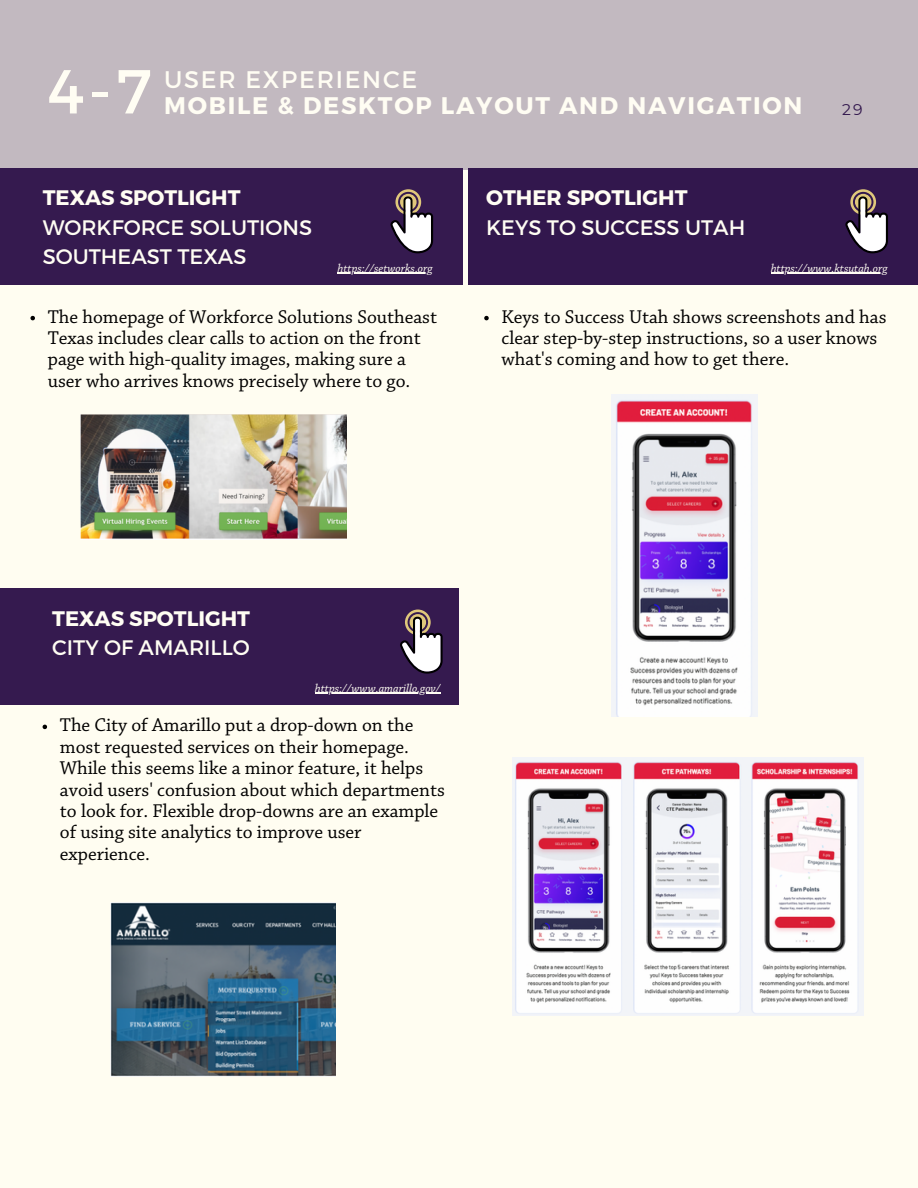
<style>
.page{position:relative;width:918px;height:1188px;background:#fffdf1}
.page>*{position:absolute;margin:0;border:0;box-sizing:border-box;transform-origin:0 0}
.t1{font:61.95px "Montserrat";color:#fffdf3}
.t2{font:700 24px "Montserrat";letter-spacing:.075em;color:#fffdf3}
.t3{font:24px "Montserrat";letter-spacing:.075em;color:#fffdf3}
.t4{font:21px/29.2px "Montserrat";color:#fffdf3}
.t5{font:700 21px "Montserrat";color:#fffdf3}
.t6{font:19.5px/21.3px "Chaparral Pro";color:#000}
.t7{font:15.6px "Montserrat";color:#32174d}
.t8{font:italic 12px "Chaparral Pro";color:#fffdf3}
</style>
<div class="page">
<div style="left:0;top:168px;width:463px;height:117px;background:#32174d"></div>
<div style="left:469px;top:168px;width:449px;height:117px;background:#32174d"></div>
<svg style="left:845px;top:189px;width:43px;height:64px"></svg>
<svg style="left:390px;top:189px;width:43px;height:64px"></svg>
<div style="left:0;top:0;width:918px;height:170px;background:#c2b9c0"></div>
<img style="left:80px;top:415px;width:267px;height:125px">
<img style="left:611px;top:394px;width:146px;height:322px">
<img style="left:512px;top:758px;width:351px;height:257px">
<img style="left:111px;top:903px;width:225px;height:174px">
<svg style="left:30px;top:316px;width:5px;height:4px"></svg>
<svg style="left:484px;top:316px;width:5px;height:4px"></svg>
<svg style="left:43px;top:725px;width:4px;height:4px"></svg>
<hr style="left:338px;top:273px;width:95px;height:1px;background:#fffdf3">
<hr style="left:771px;top:273px;width:117px;height:1px;background:#fffdf3">
<div style="left:0;top:588px;width:459px;height:117px;background:#32174d"></div>
<svg style="left:400px;top:610px;width:43px;height:64px"></svg>
<hr style="left:315px;top:693px;width:126px;height:1px;background:#fffdf3">
<h1 class="t1" style="left:47px;top:51px;width:106px">4-7</h1>
<p class="t3" style="left:164px;top:64px;width:255px">USER EXPERIENCE</p>
<p class="t2" style="left:164px;top:90px;width:640px">MOBILE &amp; DESKTOP LAYOUT AND NAVIGATION</p>
<p class="t7" style="left:842px;top:100px;width:22px">29</p>
<p class="t5" style="left:43px;top:184px;width:199px">TEXAS SPOTLIGHT</p>
<p class="t4" style="left:43px;top:211px;width:271px">WORKFORCE SOLUTIONS<br>SOUTHEAST TEXAS</p>
<p class="t5" style="left:486px;top:184px;width:203px">OTHER SPOTLIGHT</p>
<p class="t4" style="left:486px;top:211px;width:261px">KEYS TO SUCCESS UTAH</p>
<p class="t8" style="left:338px;top:263px;width:97px">https://setworks.org</p>
<p class="t8" style="left:771px;top:263px;width:118px">https://www.ktsutah.org</p>
<p class="t6" style="left:48px;top:307px;width:391px">The homepage of Workforce Solutions Southeast Texas includes clear calls to action on the front page with high-quality images, making sure a user who arrives knows precisely where to go.</p>
<p class="t6" style="left:502px;top:307px;width:386px">Keys to Success Utah shows screenshots and has clear step-by-step instructions, so a user knows what's coming and how to get there.</p>
<p class="t5" style="left:52px;top:605px;width:199px">TEXAS SPOTLIGHT</p>
<p class="t4" style="left:52px;top:632px;width:199px">CITY OF AMARILLO</p>
<p class="t8" style="left:315px;top:683px;width:127px">https://www.amarillo.gov/</p>
<p class="t6" style="left:60px;top:716px;width:387px">The City of Amarillo put a drop-down on the most requested services on their homepage.<br>While this seems like a minor feature, it helps avoid users' confusion about which departments to look for. Flexible drop-downs are an example of using site analytics to improve user experience.</p>
</div>
